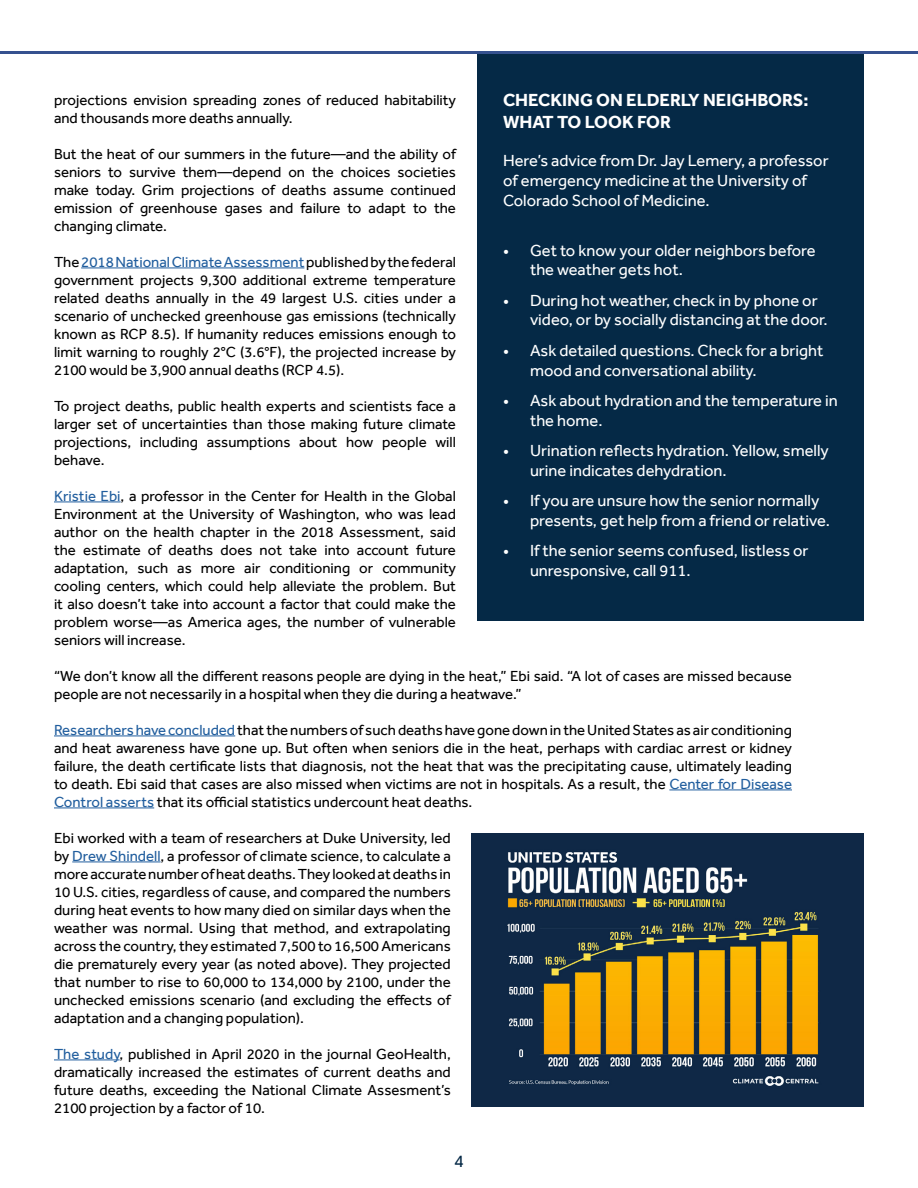
<style>
.page{position:relative;width:918px;height:1188px;background:#fff}
.page>*{position:absolute;margin:0;border:0;box-sizing:border-box;transform-origin:0 0}
.t1{font:700 18px/21.6px "Effra";color:#fff}
.t2{font:18px "Effra";color:#052946}
.t3{font:16.5px/19.8px "Effra";color:#fff}
.t4{font:15px/18px "Effra";color:#000;text-align:justify}
.s1{color:#215e9e}
</style>
<div class="page">
<hr style="left:81px;top:268px;width:223px;height:1px;background:#215e9e">
<hr style="left:54px;top:502px;width:67px;height:1px;background:#215e9e">
<hr style="left:54px;top:736px;width:181px;height:1px;background:#215e9e">
<hr style="left:669px;top:790px;width:123px;height:1px;background:#215e9e">
<hr style="left:54px;top:808px;width:100px;height:1px;background:#215e9e">
<hr style="left:72px;top:862px;width:89px;height:1px;background:#215e9e">
<hr style="left:54px;top:1060px;width:66px;height:1px;background:#215e9e">
<div style="left:477px;top:52px;width:387px;height:569px;background:#052946"></div>
<hr style="left:0;top:51px;width:918px;height:3px;background:#35518f">
<img style="left:472px;top:834px;width:392px;height:273px">
<p class="t1" style="left:503px;top:89px;width:307px">CHECKING ON ELDERLY NEIGHBORS:<br>WHAT TO LOOK FOR</p>
<p class="t3" style="left:503px;top:150px;width:327px">Here’s advice from Dr. Jay Lemery, a professor of emergency medicine at the University of<br>Colorado School of Medicine.</p>
<p class="t3" style="left:530px;top:240px;width:287px;text-indent:-27px">• Get to know your older neighbors before the weather gets hot.</p>
<p class="t3" style="left:530px;top:290px;width:299px;text-indent:-27px">• During hot weather, check in by phone or video, or by socially distancing at the door.</p>
<p class="t3" style="left:530px;top:340px;width:295px;text-indent:-27px">• Ask detailed questions. Check for a bright mood and conversational ability.</p>
<p class="t3" style="left:530px;top:390px;width:309px;text-indent:-27px">• Ask about hydration and the temperature in the home.</p>
<p class="t3" style="left:530px;top:440px;width:300px;text-indent:-27px">• Urination reflects hydration. Yellow, smelly urine indicates dehydration.</p>
<p class="t3" style="left:530px;top:490px;width:302px;text-indent:-27px">• If you are unsure how the senior normally presents, get help from a friend or relative.</p>
<p class="t3" style="left:530px;top:541px;width:280px;text-indent:-27px">• If the senior seems confused, listless or unresponsive, call 911.</p>
<p class="t4" style="left:54px;top:90px;width:403px">projections envision spreading zones of reduced habitability and thousands more deaths annually.</p>
<p class="t4" style="left:54px;top:144px;width:404px">But the heat of our summers in the future—and the ability of seniors to survive them—depend on the choices societies make today. Grim projections of deaths assume continued emission of greenhouse gases and failure to adapt to the changing climate.</p>
<p class="t4" style="left:54px;top:252px;width:404px">The <span class="s1">2018 National Climate Assessment</span> published by the federal government projects 9,300 additional extreme temperature related deaths annually in the 49 largest U.S. cities under a scenario of unchecked greenhouse gas emissions (technically known as RCP 8.5). If humanity reduces emissions enough to limit warning to roughly 2°C (3.6°F), the projected increase by 2100 would be 3,900 annual deaths (RCP 4.5).</p>
<p class="t4" style="left:54px;top:396px;width:403px">To project deaths, public health experts and scientists face a larger set of uncertainties than those making future climate projections, including assumptions about how people will behave.</p>
<p class="t4" style="left:54px;top:486px;width:404px"><span class="s1">Kristie Ebi</span>, a professor in the Center for Health in the Global Environment at the University of Washington, who was lead author on the health chapter in the 2018 Assessment, said the estimate of deaths does not take into account future adaptation, such as more air conditioning or community cooling centers, which could help alleviate the problem. But it also doesn’t take into account a factor that could make the problem worse—as America ages, the number of vulnerable seniors will increase.</p>
<p class="t4" style="left:54px;top:666px;width:740px">“We don’t know all the different reasons people are dying in the heat,” Ebi said. “A lot of cases are missed because people are not necessarily in a hospital when they die during a heatwave.”</p>
<p class="t4" style="left:54px;top:720px;width:740px"><span class="s1">Researchers have concluded</span> that the numbers of such deaths have gone down in the United States as air conditioning and heat awareness have gone up. But often when seniors die in the heat, perhaps with cardiac arrest or kidney failure, the death certificate lists that diagnosis, not the heat that was the precipitating cause, ultimately leading to death. Ebi said that cases are also missed when victims are not in hospitals. As a result, the <span class="s1">Center for Disease Control asserts</span> that its official statistics undercount heat deaths.</p>
<p class="t4" style="left:54px;top:828px;width:398px">Ebi worked with a team of researchers at Duke University, led by <span class="s1">Drew Shindell</span>, a professor of climate science, to calculate a more accurate number of heat deaths. They looked at deaths in 10 U.S. cities, regardless of cause, and compared the numbers during heat events to how many died on similar days when the weather was normal. Using that method, and extrapolating across the country, they estimated 7,500 to 16,500 Americans die prematurely every year (as noted above). They projected that number to rise to 60,000 to 134,000 by 2100, under the unchecked emissions scenario (and excluding the effects of adaptation and a changing population).</p>
<p class="t4" style="left:54px;top:1044px;width:398px"><span class="s1">The study</span>, published in April 2020 in the journal GeoHealth, dramatically increased the estimates of current deaths and future deaths, exceeding the National Climate Assesment’s 2100 projection by a factor of 10.</p>
<p class="t2" style="left:454px;top:1150px;width:11px">4</p>
</div>
